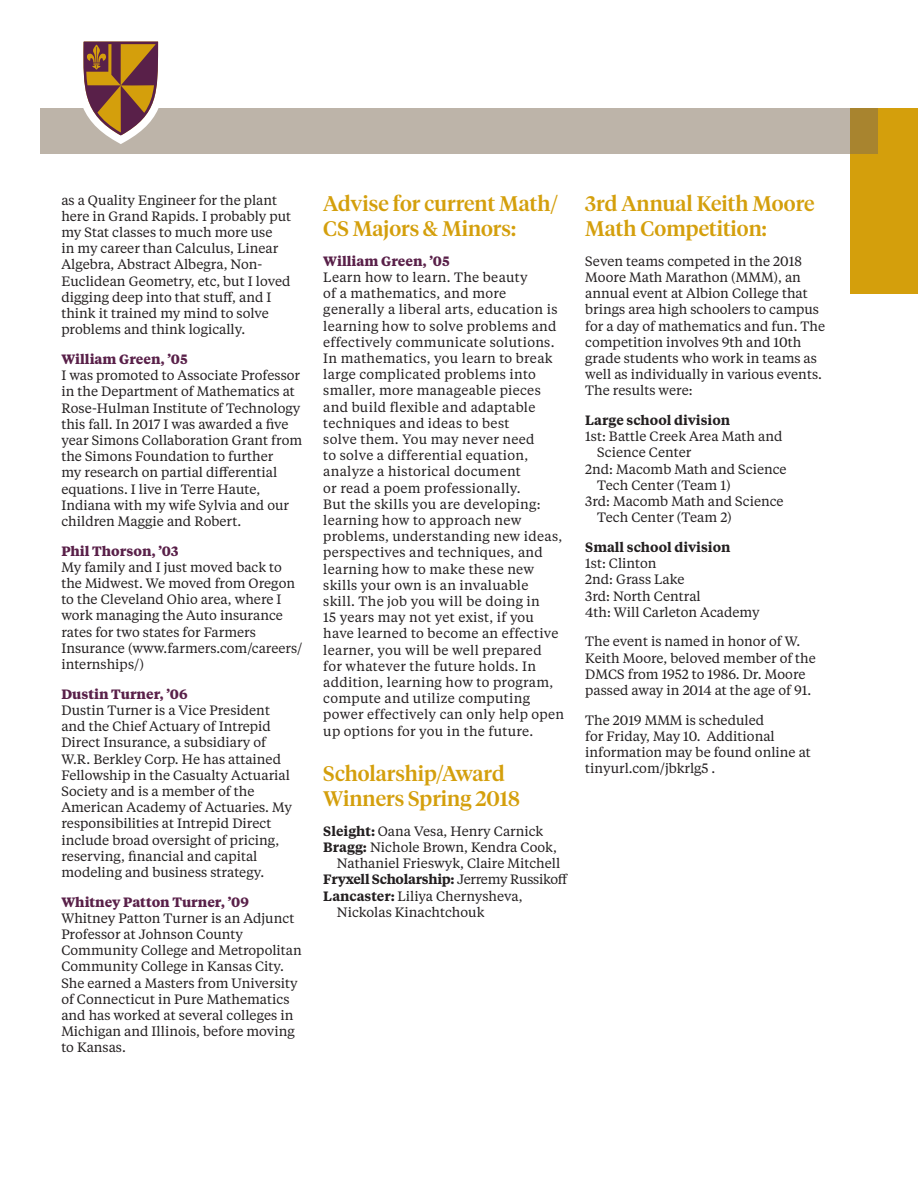
<style>
.page{position:relative;width:918px;height:1188px;background:#fff}
.page>*{position:absolute;margin:0;border:0;box-sizing:border-box;transform-origin:0 0}
.t1{font:500 21px/25.2px "Tiempos Headline";color:#d49f0c}
.t2{font:13.5px/16.2px "Tiempos Text";color:#231f20}
.t3{font:13.5px/16.2px "Tiempos Text";letter-spacing:.02em;color:#231f20}
.t4{font:600 13.5px/16.2px "Tiempos Text";color:#231f20}
.t5{font:600 13.5px "Tiempos Text";letter-spacing:-.02em;color:#231f20}
.s1{font-weight:700;color:#592049}
.s2{font-weight:600}
.s3{font-weight:400}
</style>
<div class="page">
<div style="left:850px;top:108px;width:68px;height:186px;background:#d49f0c"></div>
<div style="left:40px;top:109px;width:838px;height:45px;background:#bdb4a9"></div>
<svg style="left:72px;top:41px;width:100px;height:103px"></svg>
<p class="t2" style="left:61px;top:191px;width:231px">as a Quality Engineer for the plant here in Grand Rapids. I probably put my Stat classes to much more use<br>in my career than Calculus, Linear Algebra, Abstract Albegra, Non-Euclidean Geometry, etc, but I loved digging deep into that stuff, and I think it trained my mind to solve problems and think logically.</p>
<p class="t2" style="left:61px;top:351px;width:242px"><span class="s1">William Green, ’05<br></span>I was promoted to Associate Professor in the Department of Mathematics at Rose-Hulman Institute of Technology this fall. In 2017 I was awarded a five year Simons Collaboration Grant from the Simons Foundation to further<br>my research on partial differential equations. I live in Terre Haute, Indiana with my wife Sylvia and our children Maggie and Robert.</p>
<p class="t2" style="left:61px;top:542px;width:243px"><span class="s1">Phil Thorson, ’03<br></span>My family and I just moved back to the Midwest. We moved from Oregon to the Cleveland Ohio area, where I work managing the Auto insurance rates for two states for Farmers<br>Insurance (www.farmers.com/careers/ internships/)</p>
<p class="t2" style="left:61px;top:685px;width:232px"><span class="s1">Dustin Turner, ’06<br></span>Dustin Turner is a Vice President and the Chief Actuary of Intrepid<br>Direct Insurance, a subsidiary of<br>W.R. Berkley Corp. He has attained<br>Fellowship in the Casualty Actuarial<br>Society and is a member of the<br>American Academy of Actuaries. My responsibilities at Intrepid Direct include broad oversight of pricing, reserving, financial and capital modeling and business strategy.</p>
<p class="t2" style="left:61px;top:893px;width:242px"><span class="s1">Whitney Patton Turner, ’09<br></span>Whitney Patton Turner is an Adjunct<br>Professor at Johnson County<br>Community College and Metropolitan<br>Community College in Kansas City.<br>She earned a Masters from University of Connecticut in Pure Mathematics and has worked at several colleges in<br>Michigan and Illinois, before moving to Kansas.</p>
<p class="t1" style="left:323px;top:190px;width:236px">Advise for current Math/<br>CS Majors &amp; Minors:</p>
<p class="t3" style="left:323px;top:252px;width:242px"><span class="s1">William Green, ’05<br></span>Learn how to learn. The beauty<br>of a mathematics, and more generally a liberal arts, education is learning how to solve problems and effectively communicate solutions.<br>In mathematics, you learn to break large complicated problems into smaller, more manageable pieces and build flexible and adaptable techniques and ideas to best<br>solve them. You may never need<br>to solve a differential equation, analyze a historical document<br>or read a poem professionally.<br>But the skills you are developing: learning how to approach new problems, understanding new ideas, perspectives and techniques, and learning how to make these new skills your own is an invaluable<br>skill. The job you will be doing in<br>15 years may not yet exist, if you have learned to become an effective learner, you will be well prepared<br>for whatever the future holds. In addition, learning how to program, compute and utilize computing power effectively can only help open up options for you in the future.</p>
<p class="t1" style="left:323px;top:759px;width:198px">Scholarship/Award<br>Winners Spring 2018</p>
<p class="t2" style="left:323px;top:822px;width:222px"><span class="s2">Sleight:</span> Oana Vesa, Henry Carnick</p>
<p class="t2" style="left:323px;top:838px;width:238px;text-align:right"><span class="s2">Bragg:</span> Nichole Brown, Kendra Cook,<br>Nathaniel Frieswyk, Claire Mitchell</p>
<p class="t5" style="left:323px;top:870px;width:246px">Fryxell Scholarship: <span class="s3">Jerremy Russikoff</span></p>
<p class="t2" style="left:337px;top:887px;width:187px;text-indent:-14px"><span class="s2">Lancaster:</span> Liliya Chernysheva,<br>Nickolas Kinachtchouk</p>
<p class="t1" style="left:585px;top:190px;width:231px">3rd Annual Keith Moore<br>Math Competition:</p>
<p class="t2" style="left:585px;top:252px;width:241px">Seven teams competed in the 2018<br>Moore Math Marathon (MMM), an annual event at Albion College that brings area high schoolers to campus for a day of mathematics and fun. The competition involves 9th and 10th grade students who work in teams as well as individually in various events.<br>The results were:</p>
<p class="t4" style="left:585px;top:411px;width:146px">Large school division</p>
<p class="t2" style="left:597px;top:428px;width:187px;text-indent:-12px">1st: Battle Creek Area Math and<br>Science Center</p>
<p class="t2" style="left:597px;top:460px;width:191px;text-indent:-12px">2nd: Macomb Math and Science<br>Tech Center (Team 1)</p>
<p class="t2" style="left:597px;top:493px;width:188px;text-indent:-12px">3rd: Macomb Math and Science<br>Tech Center (Team 2)</p>
<p class="t4" style="left:585px;top:538px;width:147px">Small school division<br><span class="s3">1st: Clinton</span></p>
<p class="t2" style="left:585px;top:571px;width:101px">2nd: Grass Lake</p>
<p class="t2" style="left:585px;top:587px;width:117px">3rd: North Central</p>
<p class="t2" style="left:585px;top:603px;width:176px">4th: Will Carleton Academy</p>
<p class="t2" style="left:585px;top:633px;width:232px">The event is named in honor of W.<br>Keith Moore, beloved member of the<br>DMCS from 1952 to 1986. Dr. Moore passed away in 2014 at the age of 91.</p>
<p class="t2" style="left:585px;top:711px;width:227px">The 2019 MMM is scheduled<br>for Friday, May 10. Additional information may be found online at tinyurl.com/jbkrlg5 .</p>
</div>
